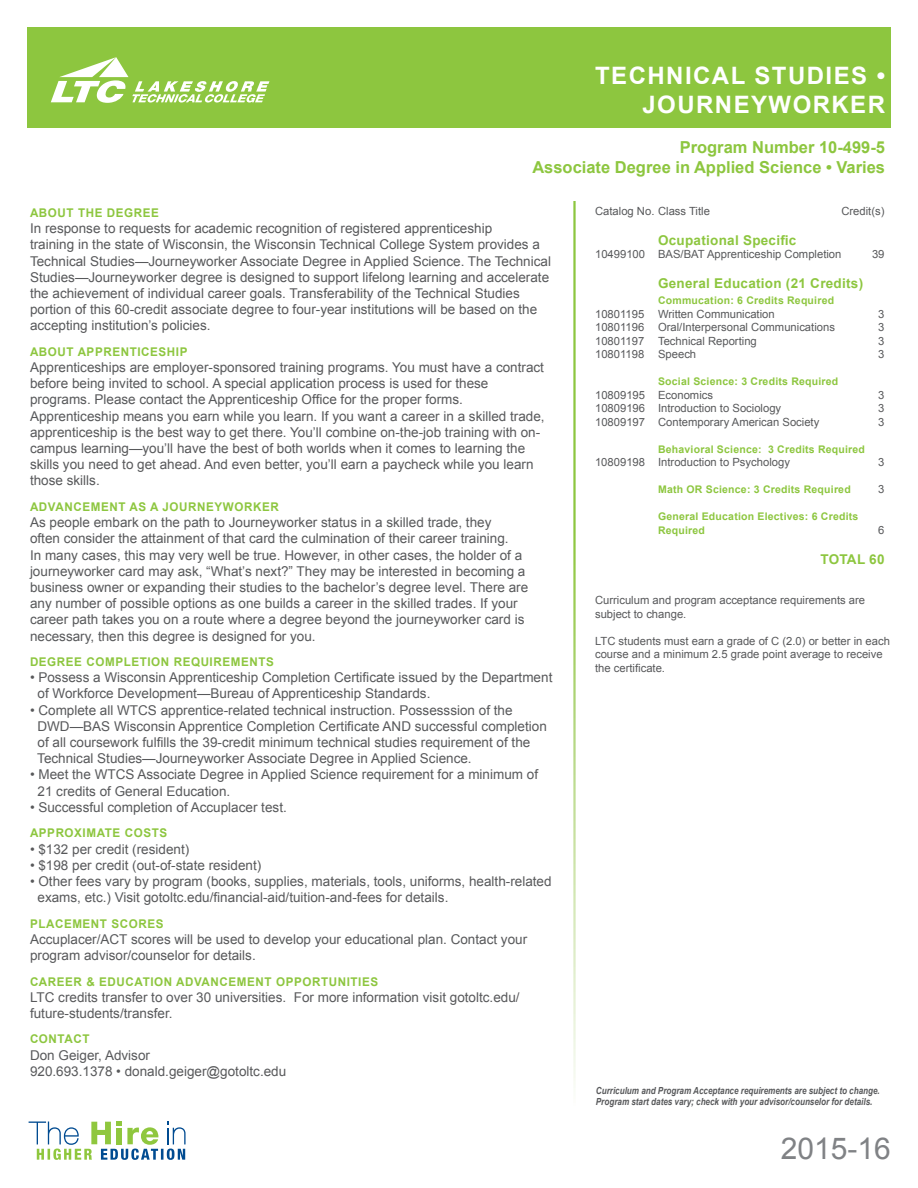
<style>
.page{position:relative;width:918px;height:1188px;background:#fff}
.page>*{position:absolute;margin:0;border:0;box-sizing:border-box;transform-origin:0 0}
.t1{font:30px "Arial";color:#808285}
.t2{font:700 24px/28.8px "Arial";letter-spacing:.06em;color:#fff;text-align:right}
.t3{font:700 16.5px/19.8px "Arial";color:#8dc63f;text-align:right}
.t4{font:13.5px/16.2px "Arial";color:#58595b}
.t5{font:700 13.5px "Arial";letter-spacing:.02em;color:#8dc63f}
.t6{font:700 12px "Arial";letter-spacing:.05em;color:#8dc63f}
.t7{font:11.25px/13.5px "Arial";color:#58595b}
.t8{font:700 10.5px/13.5px "Arial";letter-spacing:.02em;color:#8dc63f}
.t9{font:italic 700 9.75px/11.7px "Arial";color:#58595b;scale:.83 1}
</style>
<div class="page">
<div style="left:27px;top:27px;width:864px;height:100px;background:#8dc63f"></div>
<svg style="left:51px;top:57px;width:218px;height:46px"></svg>
<svg style="left:29px;top:1122px;width:157px;height:38px"></svg>
<h2 class="t2" style="left:595px;top:62px;width:291px">TECHNICAL STUDIES •<br>JOURNEYWORKER</h2>
<p class="t3" style="left:532px;top:138px;width:354px">Program Number 10-499-5<br>Associate Degree in Applied Science • Varies</p>
<p class="t6" style="left:30px;top:205px;width:131px">ABOUT THE DEGREE</p>
<p class="t4" style="left:30px;top:220px;width:523px">In response to requests for academic recognition of registered apprenticeship<br>training in the state of Wisconsin, the Wisconsin Technical College System provides a Technical Studies—Journeyworker Associate Degree in Applied Science. The Technical Studies—Journeyworker degree is designed to support lifelong learning and accelerate the achievement of individual career goals. Transferability of the Technical Studies portion of this 60-credit associate degree to four-year institutions will be based on the accepting institution’s policies.</p>
<p class="t6" style="left:30px;top:344px;width:159px">ABOUT APPRENTICESHIP</p>
<p class="t4" style="left:30px;top:359px;width:516px">Apprenticeships are employer-sponsored training programs. You must have a contract before being invited to school. A special application process is used for these programs. Please contact the Apprenticeship Office for the proper forms.<br>Apprenticeship means you earn while you learn. If you want a career in a skilled trade, apprenticeship is the best way to get there. You’ll combine on-the-job training with on&shy;campus learning—you’ll have the best of both worlds when it comes to learning the skills you need to get ahead. And even better, you’ll earn a paycheck while you learn those skills.</p>
<p class="t6" style="left:30px;top:499px;width:250px">ADVANCEMENT AS A JOURNEYWORKER</p>
<p class="t4" style="left:30px;top:514px;width:500px">As people embark on the path to Journeyworker status in a skilled trade, they<br>often consider the attainment of that card the culmination of their career training.<br>In many cases, this may very well be true. However, in other cases, the holder of a journeyworker card may ask, “What’s next?” They may be interested in becoming a business owner or expanding their studies to the bachelor’s degree level. There are any number of possible options as one builds a career in the skilled trades. If your career path takes you on a route where a degree beyond the journeyworker card is necessary, then this degree is designed for you.</p>
<p class="t6" style="left:30px;top:654px;width:245px">DEGREE COMPLETION REQUIREMENTS</p>
<p class="t4" style="left:38px;top:670px;width:516px;text-indent:-8px">• Possess a Wisconsin Apprenticeship Completion Certificate issued by the Department of Workforce Development—Bureau of Apprenticeship Standards.</p>
<p class="t4" style="left:37px;top:702px;width:511px;text-indent:-7px">• Complete all WTCS apprentice-related technical instruction. Possesssion of the DWD—BAS Wisconsin Apprentice Completion Certificate AND successful completion of all coursework fulfills the 39-credit minimum technical studies requirement of the Technical Studies—Journeyworker Associate Degree in Applied Science.</p>
<p class="t4" style="left:38px;top:767px;width:502px;text-indent:-8px">• Meet the WTCS Associate Degree in Applied Science requirement for a minimum of<br>21 credits of General Education.</p>
<p class="t4" style="left:30px;top:799px;width:258px">• Successful completion of Accuplacer test.</p>
<p class="t6" style="left:30px;top:825px;width:139px">APPROXIMATE COSTS</p>
<p class="t4" style="left:30px;top:841px;width:161px">• $132 per credit (resident)</p>
<p class="t4" style="left:30px;top:857px;width:233px">• $198 per credit (out-of-state resident)</p>
<p class="t4" style="left:38px;top:873px;width:516px;text-indent:-8px">• Other fees vary by program (books, supplies, materials, tools, uniforms, health-related exams, etc.) Visit gotoltc.edu/financial-aid/tuition-and-fees for details.</p>
<p class="t6" style="left:30px;top:915px;width:135px">PLACEMENT SCORES</p>
<p class="t4" style="left:30px;top:931px;width:499px">Accuplacer/ACT scores will be used to develop your educational plan. Contact your program advisor/counselor for details.</p>
<p class="t6" style="left:30px;top:973px;width:350px">CAREER &amp; EDUCATION ADVANCEMENT OPPORTUNITIES</p>
<p class="t4" style="left:30px;top:989px;width:491px">LTC credits transfer to over 30 universities. For more information visit gotoltc.edu/ future-students/transfer.</p>
<p class="t6" style="left:30px;top:1031px;width:61px">CONTACT</p>
<p class="t4" style="left:30px;top:1047px;width:258px">Don Geiger, Advisor<br>920.693.1378 • donald.geiger@gotoltc.edu</p>
<p class="t7" style="left:595px;top:205px;width:116px">Catalog No. Class Title</p>
<p class="t7" style="left:841px;top:205px;width:45px">Credit(s)</p>
<p class="t5" style="left:658px;top:231px;width:140px">Ocupational Specific</p>
<p class="t7" style="left:595px;top:248px;width:248px">10499100 BAS/BAT Apprenticeship Completion</p>
<p class="t7" style="left:872px;top:248px;width:14px">39</p>
<p class="t5" style="left:658px;top:274px;width:207px">General Education (21 Credits)</p>
<p class="t8" style="left:658px;top:294px;width:178px">Commucation: 6 Credits Required</p>
<p class="t7" style="left:595px;top:307px;width:181px">10801195 Written Communication</p>
<p class="t7" style="left:878px;top:307px;width:8px">3</p>
<p class="t7" style="left:595px;top:321px;width:241px">10801196 Oral/Interpersonal Communications</p>
<p class="t7" style="left:878px;top:321px;width:8px">3</p>
<p class="t7" style="left:595px;top:334px;width:163px">10801197 Technical Reporting</p>
<p class="t7" style="left:878px;top:334px;width:8px">3</p>
<p class="t7" style="left:595px;top:348px;width:103px">10801198 Speech</p>
<p class="t7" style="left:878px;top:348px;width:8px">3</p>
<p class="t8" style="left:658px;top:375px;width:182px">Social Science: 3 Credits Required</p>
<p class="t7" style="left:595px;top:388px;width:120px">10809195 Economics</p>
<p class="t7" style="left:878px;top:388px;width:8px">3</p>
<p class="t7" style="left:595px;top:402px;width:188px">10809196 Introduction to Sociology</p>
<p class="t7" style="left:878px;top:402px;width:8px">3</p>
<p class="t7" style="left:595px;top:415px;width:226px">10809197 Contemporary American Society</p>
<p class="t7" style="left:878px;top:415px;width:8px">3</p>
<p class="t8" style="left:658px;top:443px;width:208px">Behavioral Science: 3 Credits Required</p>
<p class="t7" style="left:595px;top:456px;width:196px">10809198 Introduction to Psychology</p>
<p class="t7" style="left:878px;top:456px;width:8px">3</p>
<p class="t8" style="left:658px;top:483px;width:194px">Math OR Science: 3 Credits Required</p>
<p class="t7" style="left:878px;top:483px;width:8px">3</p>
<p class="t8" style="left:658px;top:510px;width:202px">General Education Electives: 6 Credits<br>Required</p>
<p class="t7" style="left:878px;top:523px;width:8px">6</p>
<p class="t5" style="left:820px;top:550px;width:66px">TOTAL 60</p>
<p class="t7" style="left:595px;top:594px;width:272px">Curriculum and program acceptance requirements are subject to change.</p>
<p class="t7" style="left:595px;top:634px;width:296px">LTC students must earn a grade of C (2.0) or better in each course and a minimum 2.5 grade point average to receive the certificate.</p>
<p class="t9" style="left:596px;top:1085px;width:344px">Curriculum and Program Acceptance requirements are subject to change.<br>Program start dates vary; check with your advisor/counselor for details.</p>
<h1 class="t1" style="left:781px;top:1129px;width:112px">2015-16</h1>
</div>
